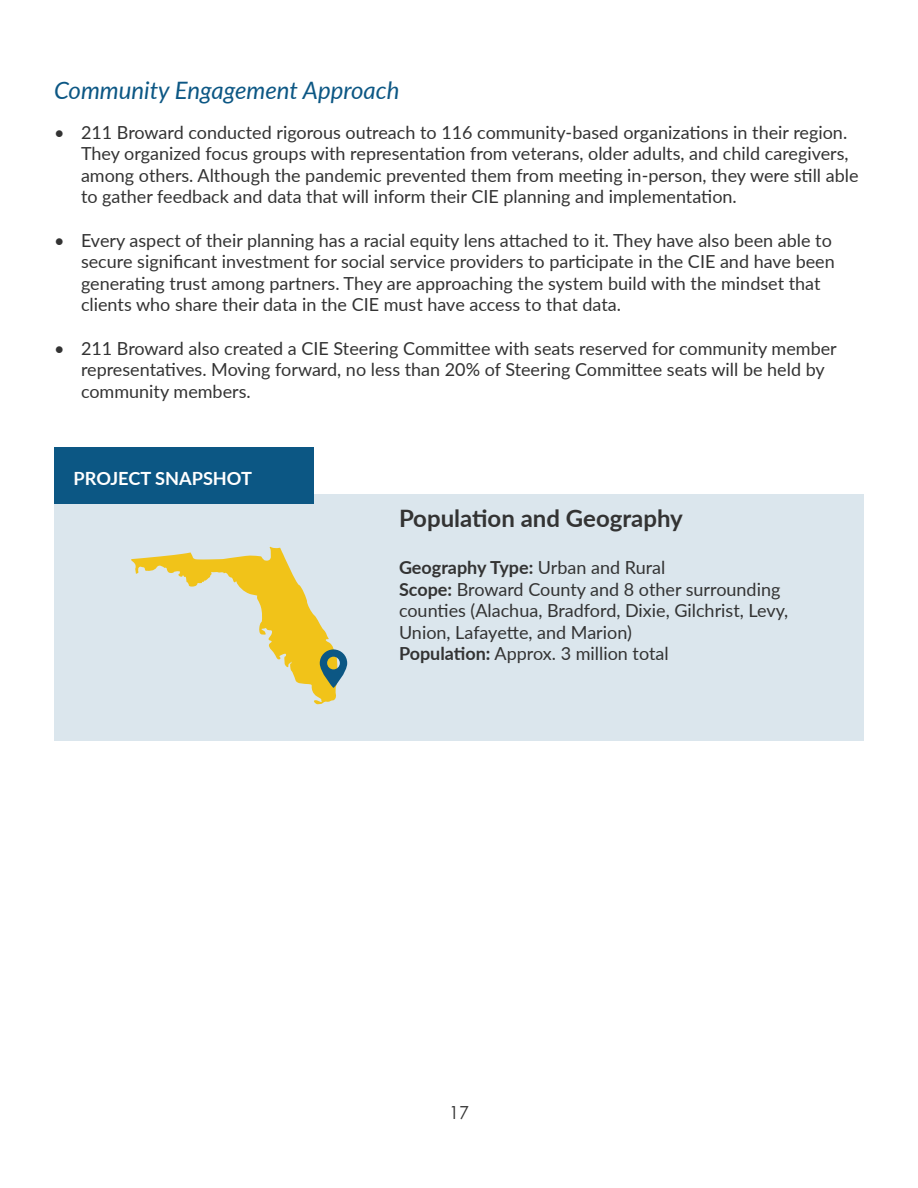
<style>
.page{position:relative;width:918px;height:1188px;background:#fff}
.page>*{position:absolute;margin:0;border:0;box-sizing:border-box;transform-origin:0 0}
.t1{font:italic 24px "Lato";color:#0c5784}
.t2{font:700 24px "Lato";color:#333}
.t3{font:700 18.15px "Lato";color:#fff}
.t4{font:18px/21.6px "Lato";color:#333}
.t5{font:18px "Century Gothic Pro";color:#333}
.s1{font-weight:700}
</style>
<div class="page">
<div style="left:54px;top:494px;width:810px;height:246px;background:#dbe6ed"></div>
<div style="left:54px;top:448px;width:260px;height:56px;background:#0c5784"></div>
<svg style="left:131px;top:547px;width:216px;height:157px"></svg>
<h1 class="t1" style="left:54px;top:73px;width:347px">Community Engagement Approach</h1>
<p class="t4" style="left:81px;top:121px;width:779px;text-indent:-27px">• 211 Broward conducted rigorous outreach to 116 community-based organizations in their region.<br>They organized focus groups with representation from veterans, older adults, and child caregivers, among others. Although the pandemic prevented them from meeting in-person, they were still able to gather feedback and data that will inform their CIE planning and implementation.</p>
<p class="t4" style="left:81px;top:229px;width:755px;text-indent:-27px">• Every aspect of their planning has a racial equity lens attached to it. They have also been able to secure significant investment for social service providers to participate in the CIE and have been generating trust among partners. They are approaching the system build with the mindset that clients who share their data in the CIE must have access to that data.</p>
<p class="t4" style="left:81px;top:337px;width:757px;text-indent:-27px">• 211 Broward also created a CIE Steering Committee with seats reserved for community member representatives. Moving forward, no less than 20% of Steering Committee seats will be held by community members.</p>
<p class="t3" style="left:74px;top:465px;width:180px">PROJECT SNAPSHOT</p>
<h1 class="t2" style="left:399px;top:501px;width:285px">Population and Geography</h1>
<p class="t4" style="left:399px;top:556px;width:391px"><span class="s1">Geography Type:</span> Urban and Rural<br><span class="s1">Scope:</span> Broward County and 8 other surrounding counties (Alachua, Bradford, Dixie, Gilchrist, Levy, Union, Lafayette, and Marion)<br><span class="s1">Population:</span> Approx. 3 million total</p>
<p class="t5" style="left:449px;top:1102px;width:21px">17</p>
</div>
